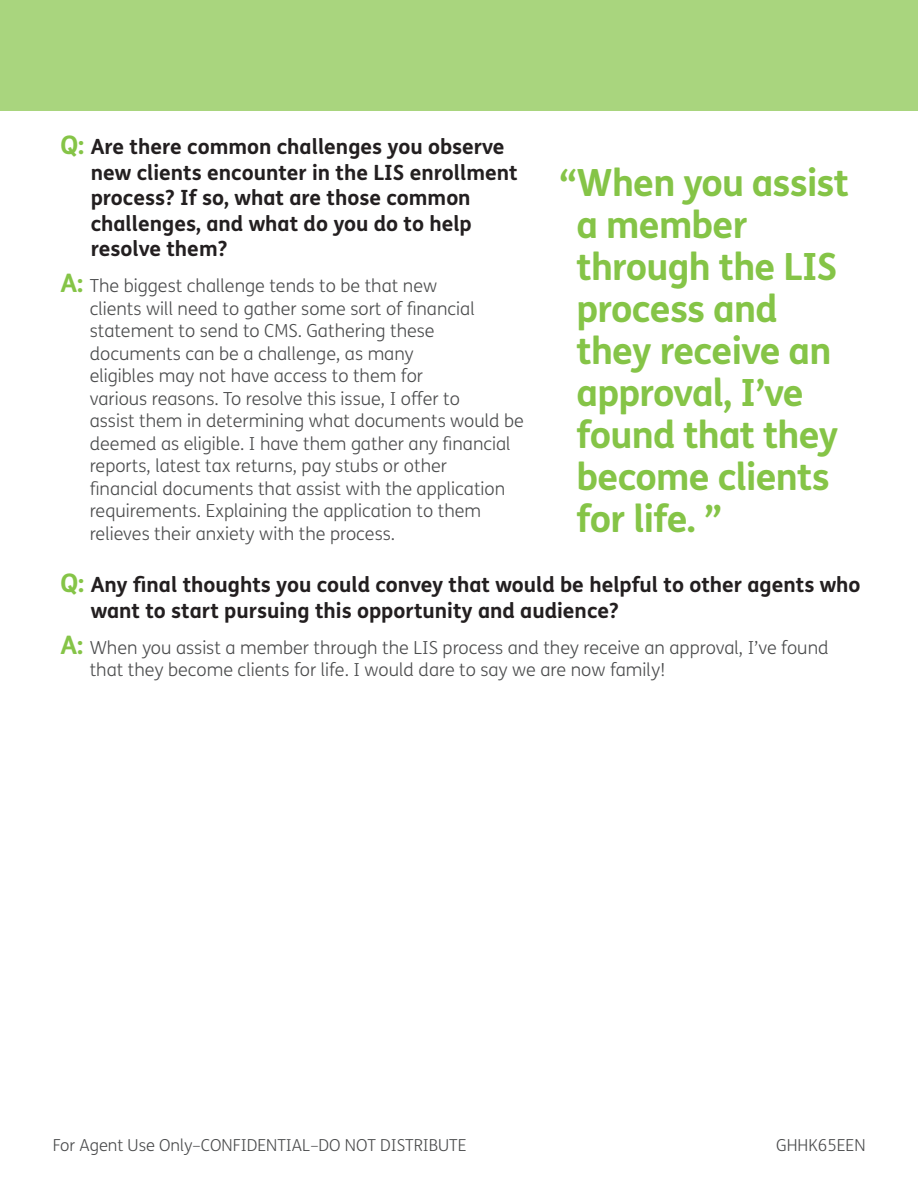
<style>
.page{position:relative;width:918px;height:1188px;background:#fff}
.page>*{position:absolute;margin:0;border:0;box-sizing:border-box;transform-origin:0 0}
.t1{font:700 37.5px/42px "FS Humana";letter-spacing:-.02em;color:#85c447}
.t2{font:700 21px/25.5px "FS Humana";color:#231f20}
.t3{font:300 18px/22.5px "FS Humana";color:#4b4c4d}
.t4{font:300 16.5px "FS Humana";color:#4b4c4d}
.s1{font-size:25.5px;color:#85c447}
.s2{font-weight:700;font-size:25.5px;color:#85c447}
</style>
<div class="page">
<div style="left:0;top:0;width:918px;height:111px;background:#a9d57e"></div>
<p class="t2" style="left:91px;top:133px;width:429px;text-indent:-30px"><span class="s1">Q:</span> Are there common challenges you observe new clients encounter in the LIS enrollment process? If so, what are those common challenges, and what do you do to help resolve them?</p>
<p class="t3" style="left:90px;top:274px;width:436px;text-indent:-29px"><span class="s2">A:</span> The biggest challenge tends to be that new<br>clients will need to gather some sort of financial statement to send to CMS. Gathering these documents can be a challenge, as many<br>eligibles may not have access to them for<br>various reasons. To resolve this issue, I offer to<br>assist them in determining what documents would be deemed as eligible. I have them gather any financial reports, latest tax returns, pay stubs or other<br>financial documents that assist with the application requirements. Explaining the application to them relieves their anxiety with the process.</p>
<p class="t2" style="left:91px;top:571px;width:771px;text-indent:-30px"><span class="s1">Q:</span> Any final thoughts you could convey that would be helpful to other agents who want to start pursuing this opportunity and audience?</p>
<p class="t3" style="left:90px;top:636px;width:740px;text-indent:-29px"><span class="s2">A:</span> When you assist a member through the LIS process and they receive an approval, I’ve found that they become clients for life. I would dare to say we are now family!</p>
<h1 class="t1" style="left:577px;top:160px;width:274px;text-indent:-18px">“When you assist a member through the LIS process and they receive an approval, I’ve found that they become clients for life. ”</h1>
<p class="t4" style="left:53px;top:1134px;width:415px">For Agent Use Only–CONFIDENTIAL–DO NOT DISTRIBUTE</p>
<p class="t4" style="left:776px;top:1134px;width:91px">GHHK65EEN</p>
</div>
